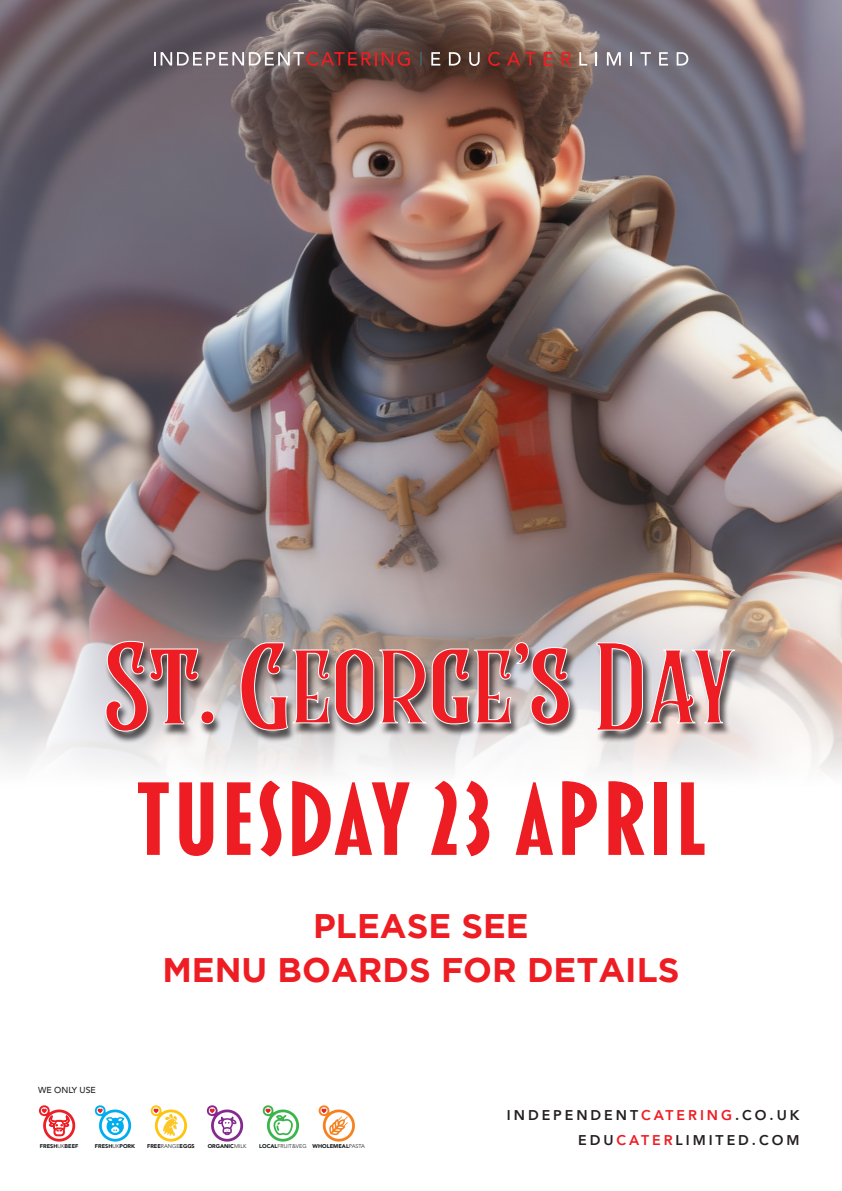
<style>
.page{position:relative;width:842px;height:1191px;background:#fff}
.page>*{position:absolute;margin:0;border:0;box-sizing:border-box;transform-origin:0 0}
.t1{font:700 106px "Blakely";color:#ee1d23}
.t2{font:700 34px "Gotham";color:#ee1d23}
.t3{font:800 14.1px "Avenir";letter-spacing:.21em;color:#231f20}
.t4{font:500 8.7px "Avenir";color:#231f20}
.t5{font:900 5.5px "Avenir";color:#111416}
.s1{font-weight:300}
.s2{color:#ee1d23}
</style>
<div class="page">
<img style="left:0;top:0;width:842px;height:775px">
<svg style="left:94px;top:1105px;width:38px;height:37px"></svg>
<svg style="left:150px;top:1105px;width:37px;height:37px"></svg>
<svg style="left:206px;top:1105px;width:38px;height:37px"></svg>
<svg style="left:262px;top:1105px;width:37px;height:37px"></svg>
<svg style="left:318px;top:1105px;width:37px;height:37px"></svg>
<svg style="left:39px;top:1105px;width:37px;height:37px"></svg>
<svg style="left:154px;top:52px;width:1px;height:13px"></svg>
<svg style="left:420px;top:52px;width:2px;height:13px"></svg>
<svg style="left:161px;top:52px;width:249px;height:14px;background:#8f6b6b"></svg>
<svg style="left:431px;top:52px;width:9px;height:14px"></svg>
<svg style="left:449px;top:52px;width:12px;height:14px"></svg>
<svg style="left:469px;top:52px;width:11px;height:14px"></svg>
<svg style="left:488px;top:52px;width:12px;height:14px"></svg>
<svg style="left:507px;top:52px;width:28px;height:14px"></svg>
<svg style="left:544px;top:52px;width:9px;height:14px"></svg>
<svg style="left:561px;top:52px;width:10px;height:14px"></svg>
<svg style="left:579px;top:52px;width:8px;height:14px"></svg>
<svg style="left:595px;top:52px;width:2px;height:14px"></svg>
<svg style="left:607px;top:52px;width:14px;height:14px"></svg>
<svg style="left:630px;top:52px;width:2px;height:14px"></svg>
<svg style="left:640px;top:52px;width:11px;height:14px"></svg>
<svg style="left:659px;top:52px;width:9px;height:14px"></svg>
<svg style="left:677px;top:52px;width:11px;height:14px"></svg>
<div style="left:104px;top:642px;width:640px;height:102px;background:#231f20;opacity:.75"></div>
<svg style="left:105px;top:640px;width:630px;height:92px;background:#c78384"></svg>
<p class="t1" style="left:134px;top:769px;width:575px">TUESDAY 23 APRIL</p>
<p class="t4" style="left:38px;top:1082px;width:59px">WE ONLY USE</p>
<p class="t2" style="left:313px;top:906px;width:217px">PLEASE SEE</p>
<p class="t2" style="left:162px;top:950px;width:518px">MENU BOARDS FOR DETAILS</p>
<p class="t5" style="left:40px;top:1141px;width:40px">FRESH<span class="s1">UK</span>BEEF</p>
<p class="t5" style="left:95px;top:1141px;width:42px">FRESH<span class="s1">UK</span>PORK</p>
<p class="t5" style="left:147px;top:1141px;width:49px">FREE<span class="s1">RANGE</span>EGGS</p>
<p class="t5" style="left:208px;top:1141px;width:40px">ORGANIC<span class="s1">MILK</span></p>
<p class="t5" style="left:259px;top:1141px;width:107px">LOCAL<span class="s1">FRUIT&amp;VEG</span> WHOLEMEAL<span class="s1">PASTA</span></p>
<p class="t3" style="left:507px;top:1104px;width:294px">INDEPENDENT<span class="s2">CATERING</span>.CO.UK</p>
<p class="t3" style="left:578px;top:1129px;width:223px">EDU<span class="s2">CATER</span>LIMITED.COM</p>
</div>
